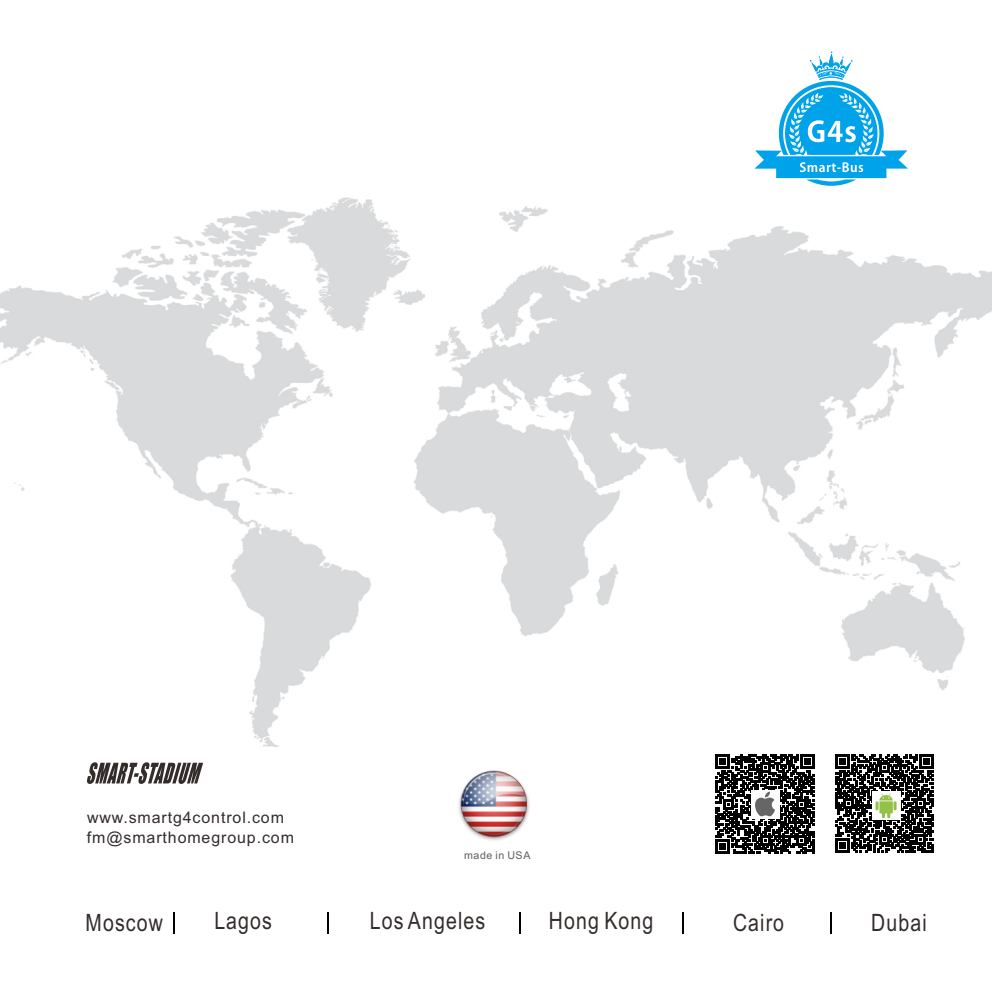
<style>
.page{position:relative;width:993px;height:993px;background:#fff}
.page>*{position:absolute;margin:0;border:0;box-sizing:border-box;transform-origin:0 0}
.t1{font:23.8px "Arial Narrow";letter-spacing:.045em;color:#332c2b}
.t2{font:15.92px/19.6px "Arial";letter-spacing:.055em;color:#332c2b}
.t3{font:10.67px "Arial";letter-spacing:.055em;color:#5f5d5d}
</style>
<div class="page">
<img style="left:0;top:150px;width:991px;height:784px">
<svg style="left:173px;top:912px;width:1px;height:21px"></svg>
<svg style="left:328px;top:912px;width:1px;height:21px"></svg>
<svg style="left:519px;top:912px;width:1px;height:21px"></svg>
<hr style="left:681px;top:912px;width:2px;height:21px;background:#000">
<svg style="left:830px;top:912px;width:1px;height:21px"></svg>
<img style="left:456px;top:767px;width:75px;height:75px">
<svg style="left:833px;top:751px;width:102px;height:103px"></svg>
<svg style="left:835px;top:753px;width:98px;height:99px"></svg>
<svg style="left:713px;top:752px;width:102px;height:102px"></svg>
<svg style="left:715px;top:754px;width:98px;height:98px"></svg>
<svg style="left:87px;top:762px;width:116px;height:21px"></svg>
<svg style="left:754px;top:51px;width:153px;height:135px"></svg>
<p class="t2" style="left:87px;top:809px;width:208px">www.smartg4control.com fm@smarthomegroup.com</p>
<p class="t3" style="left:464px;top:851px;width:68px">made in USA</p>
<h1 class="t1" style="left:86px;top:913px;width:79px">Moscow</h1>
<h1 class="t1" style="left:214px;top:911px;width:59px">Lagos</h1>
<h1 class="t1" style="left:369px;top:911px;width:117px">Los Angeles</h1>
<h1 class="t1" style="left:548px;top:911px;width:106px">Hong Kong</h1>
<h1 class="t1" style="left:732px;top:913px;width:53px">Cairo</h1>
<h1 class="t1" style="left:870px;top:913px;width:57px">Dubai</h1>
</div>
